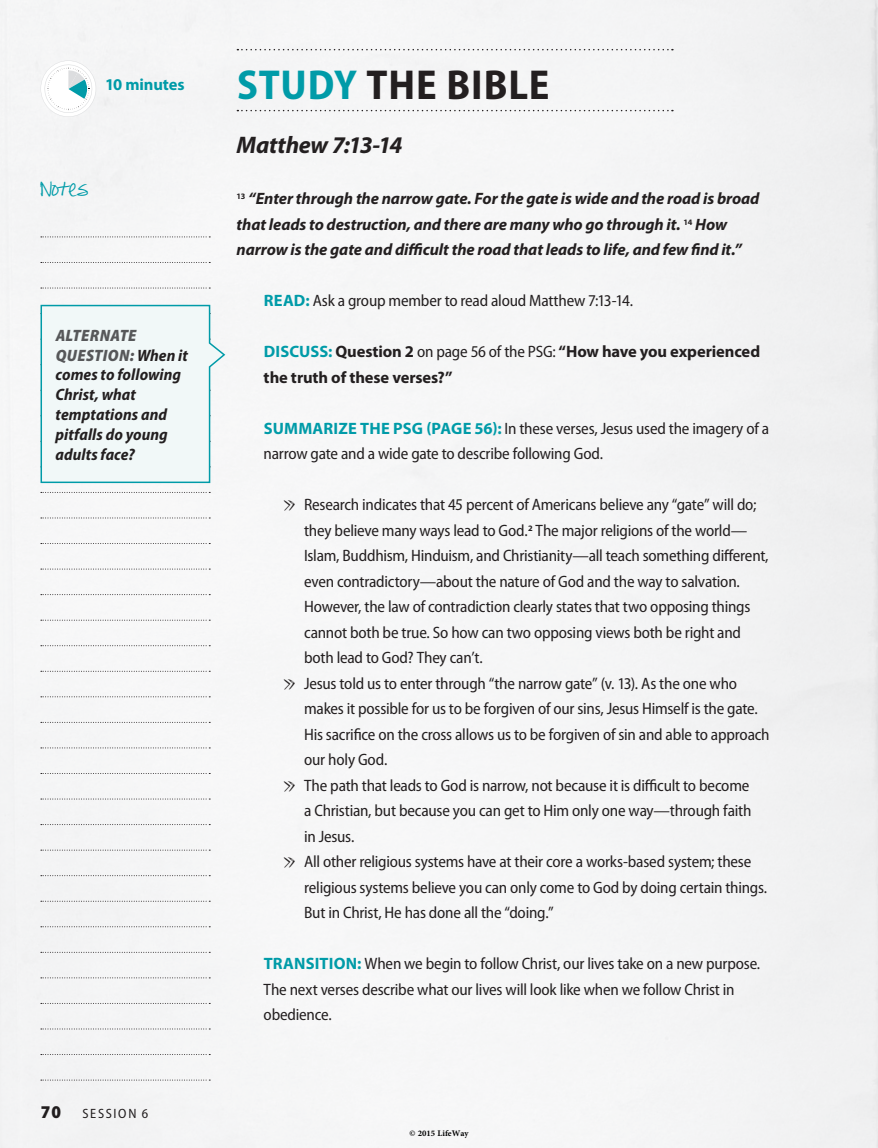
<style>
.page{position:relative;width:878px;height:1148px;background:#fff}
.page>*{position:absolute;margin:0;border:0;box-sizing:border-box;transform-origin:0 0}
.t1{font:700 semi-condensed 42px "Myriad Pro";letter-spacing:.02em;color:#231f20}
.t2{font:italic 700 24px "Myriad Pro";letter-spacing:-.01em;color:#231f20}
.t3{font:900 semi-condensed 18px "Myriad Pro";color:#231f20}
.t4{font:semi-condensed 16.5px/25.5px "Myriad Pro";letter-spacing:-.015em;color:#231f20}
.t5{font:italic 700 16.5px/25.5px "Myriad Pro";letter-spacing:-.005em;color:#231f20}
.t6{font:italic 700 semi-condensed 16.5px/19.8px "Myriad Pro";letter-spacing:.005em;color:#231f20}
.t7{font:700 16.5px/25.5px "Myriad Pro";letter-spacing:-.005em;color:#231f20}
.t8{font:700 16.5px "Myriad Pro";letter-spacing:-.01em;color:#009ba8}
.t9{font:15px "Pea Alesa";color:#009ba8}
.t10{font:semi-condensed 13.5px "Myriad Pro";letter-spacing:.12em;color:#231f20}
.t11{font:700 12px "Adobe Arabic";color:#000}
.s1{font-weight:900;color:#57585a}
.s2{color:#009ba8}
.s3{font-weight:700;font-stretch:normal;color:#009ba8}
.s4{font-weight:400;font-stretch:semi-condensed}
</style>
<div class="page">
<div style="left:0;top:0;width:877px;height:1148px;background:#f5f5f6"></div>
<hr style="left:877px;top:0;width:1px;height:1148px;background:#e4f1f3">
<svg style="left:41px;top:236px;width:169px;height:1px"></svg>
<svg style="left:41px;top:262px;width:169px;height:1px"></svg>
<svg style="left:41px;top:288px;width:169px;height:1px"></svg>
<svg style="left:41px;top:492px;width:169px;height:1px"></svg>
<svg style="left:41px;top:517px;width:169px;height:1px"></svg>
<svg style="left:41px;top:543px;width:169px;height:1px"></svg>
<svg style="left:41px;top:568px;width:169px;height:1px"></svg>
<svg style="left:41px;top:594px;width:169px;height:1px"></svg>
<svg style="left:41px;top:620px;width:169px;height:1px"></svg>
<svg style="left:41px;top:645px;width:169px;height:1px"></svg>
<svg style="left:41px;top:671px;width:169px;height:1px"></svg>
<svg style="left:41px;top:696px;width:169px;height:1px"></svg>
<svg style="left:41px;top:722px;width:169px;height:1px"></svg>
<svg style="left:41px;top:747px;width:169px;height:1px"></svg>
<svg style="left:41px;top:773px;width:169px;height:1px"></svg>
<svg style="left:41px;top:798px;width:169px;height:1px"></svg>
<svg style="left:41px;top:824px;width:169px;height:1px"></svg>
<svg style="left:41px;top:849px;width:169px;height:1px"></svg>
<svg style="left:41px;top:875px;width:169px;height:1px"></svg>
<svg style="left:41px;top:900px;width:169px;height:1px"></svg>
<svg style="left:41px;top:926px;width:169px;height:1px"></svg>
<svg style="left:41px;top:952px;width:169px;height:1px"></svg>
<svg style="left:41px;top:977px;width:169px;height:1px"></svg>
<svg style="left:41px;top:1003px;width:169px;height:1px"></svg>
<svg style="left:41px;top:1028px;width:169px;height:1px"></svg>
<svg style="left:41px;top:1054px;width:169px;height:1px"></svg>
<svg style="left:41px;top:1079px;width:169px;height:1px"></svg>
<div style="left:40px;top:304px;width:186px;height:180px;background:#f1f8f8"></div>
<svg style="left:237px;top:49px;width:436px;height:1px"></svg>
<svg style="left:237px;top:110px;width:436px;height:1px"></svg>
<svg style="left:41px;top:60px;width:55px;height:57px"></svg>
<svg style="left:284px;top:500px;width:11px;height:11px"></svg>
<svg style="left:284px;top:678px;width:11px;height:11px"></svg>
<svg style="left:284px;top:780px;width:11px;height:11px"></svg>
<svg style="left:284px;top:857px;width:11px;height:11px"></svg>
<p class="t8" style="left:105px;top:76px;width:81px">10 minutes</p>
<p class="t9" style="left:40px;top:187px;width:49px">Notes</p>
<p class="t6" style="left:55px;top:325px;width:134px"><span class="s1">ALTERNATE<br>QUESTION:</span> When it comes to following<br>Christ, what temptations and pitfalls do young adults face?</p>
<p class="t3" style="left:40px;top:1102px;width:22px">70</p>
<p class="t10" style="left:83px;top:1106px;width:67px">SESSION 6</p>
<h1 class="t1" style="left:237px;top:61px;width:314px"><span class="s2">STUDY</span> THE BIBLE</h1>
<h2 class="t2" style="left:237px;top:132px;width:167px">Matthew 7:13-14</h2>
<p class="t5" style="left:236px;top:186px;width:524px"><sup>13</sup> “Enter through the narrow gate. For the gate is wide and the road is broad that leads to destruction, and there are many who go through it. <sup>14</sup> How narrow is the gate and difficult the road that leads to life, and few find it.”</p>
<p class="t4" style="left:264px;top:288px;width:371px"><span class="s3">READ:</span> Ask a group member to read aloud Matthew 7:13-14.</p>
<p class="t7" style="left:263px;top:339px;width:498px"><span class="s2">DISCUSS:</span> Question 2 <span class="s4">on page 56 of the PSG:</span> “How have you experienced the truth of these verses?”</p>
<p class="t4" style="left:263px;top:416px;width:507px"><span class="s3">SUMMARIZE THE PSG (PAGE 56):</span> In these verses, Jesus used the imagery of a narrow gate and a wide gate to describe following God.</p>
<p class="t4" style="left:304px;top:492px;width:467px">Research indicates that 45 percent of Americans believe any “gate” will do; they believe many ways lead to God.<sup>2</sup> The major religions of the world— Islam, Buddhism, Hinduism, and Christianity—all teach something different, even contradictory—about the nature of God and the way to salvation.<br>However, the law of contradiction clearly states that two opposing things cannot both be true. So how can two opposing views both be right and both lead to God? They can’t.<br>Jesus told us to enter through “the narrow gate” (v. 13). As the one who makes it possible for us to be forgiven of our sins, Jesus Himself is the gate.<br>His sacrifice on the cross allows us to be forgiven of sin and able to approach our holy God.<br>The path that leads to God is narrow, not because it is difficult to become<br>a Christian, but because you can get to Him only one way—through faith<br>in Jesus.<br>All other religious systems have at their core a works-based system; these religious systems believe you can only come to God by doing certain things.<br>But in Christ, He has done all the “doing.”</p>
<p class="t4" style="left:263px;top:951px;width:498px"><span class="s3">TRANSITION:</span> When we begin to follow Christ, our lives take on a new purpose.<br>The next verses describe what our lives will look like when we follow Christ in obedience.</p>
<p class="t11" style="left:409px;top:1124px;width:61px">© 2015 LifeWay</p>
</div>
